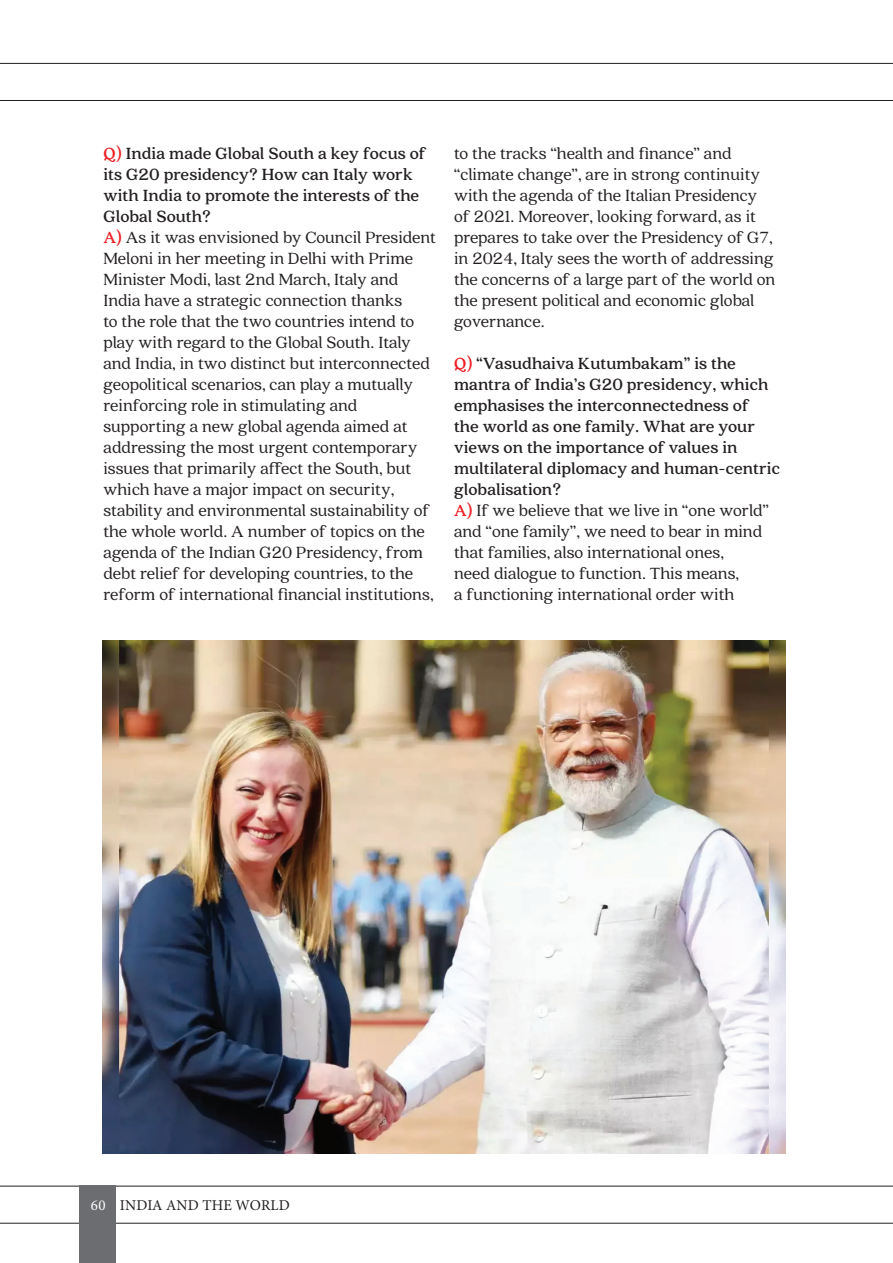
<style>
.page{position:relative;width:893px;height:1263px;background:#fff}
.page>*{position:absolute;margin:0;border:0;box-sizing:border-box;transform-origin:0 0}
.t1{font:18px/21px "Quincy CF";color:#231f20}
.t2{font:700 18px/21px "Quincy CF";color:#231f20}
.t3{font:15px "Minion Pro";letter-spacing:.01em;color:#231f20}
.s1{font-weight:700;color:#ee1d23}
.s2{font-weight:700}
.s3{color:#ee1d23}
.s4{font-weight:400}
.s5{color:#fff}
</style>
<div class="page">
<hr style="left:0;top:1186px;width:893px;height:1px;background:#231f20">
<hr style="left:0;top:1223px;width:893px;height:1px;background:#231f20">
<hr style="left:0;top:63px;width:893px;height:1px;background:#231f20">
<hr style="left:0;top:100px;width:893px;height:1px;background:#231f20">
<img style="left:102px;top:640px;width:683px;height:513px">
<div style="left:79px;top:1186px;width:36px;height:77px;background:#6c6d70"></div>
<p class="t1" style="left:103px;top:143px;width:334px"><span class="s1">Q)</span> <span class="s2">India made Global South a key focus of its G20 presidency? How can Italy work with India to promote the interests of the Global South?<br></span><span class="s1">A)</span> As it was envisioned by Council President Meloni in her meeting in Delhi with Prime Minister Modi, last 2nd March, Italy and India have a strategic connection thanks<br>to the role that the two countries intend to play with regard to the Global South. Italy and India, in two distinct but interconnected geopolitical scenarios, can play a mutually reinforcing role in stimulating and supporting a new global agenda aimed at addressing the most urgent contemporary issues that primarily affect the South, but which have a major impact on security, stability and environmental sustainability of the whole world. A number of topics on the agenda of the Indian G20 Presidency, from debt relief for developing countries, to the reform of international financial institutions,</p>
<p class="t1" style="left:454px;top:143px;width:323px">to the tracks “health and finance” and “climate change”, are in strong continuity with the agenda of the Italian Presidency of 2021. Moreover, looking forward, as it prepares to take over the Presidency of G7, in 2024, Italy sees the worth of addressing the concerns of a large part of the world on the present political and economic global governance.</p>
<p class="t2" style="left:454px;top:353px;width:328px"><span class="s3">Q)</span> “Vasudhaiva Kutumbakam” is the mantra of India’s G20 presidency, which emphasises the interconnectedness of<br>the world as one family. What are your views on the importance of values in multilateral diplomacy and human-centric globalisation?<br><span class="s3">A)</span> <span class="s4">If we believe that we live in “one world” and “one family”, we need to bear in mind that families, also international ones,<br>need dialogue to function. This means,<br>a functioning international order with</span></p>
<p class="t3" style="left:91px;top:1195px;width:200px"><span class="s5">60</span> INDIA AND THE WORLD</p>
</div>
